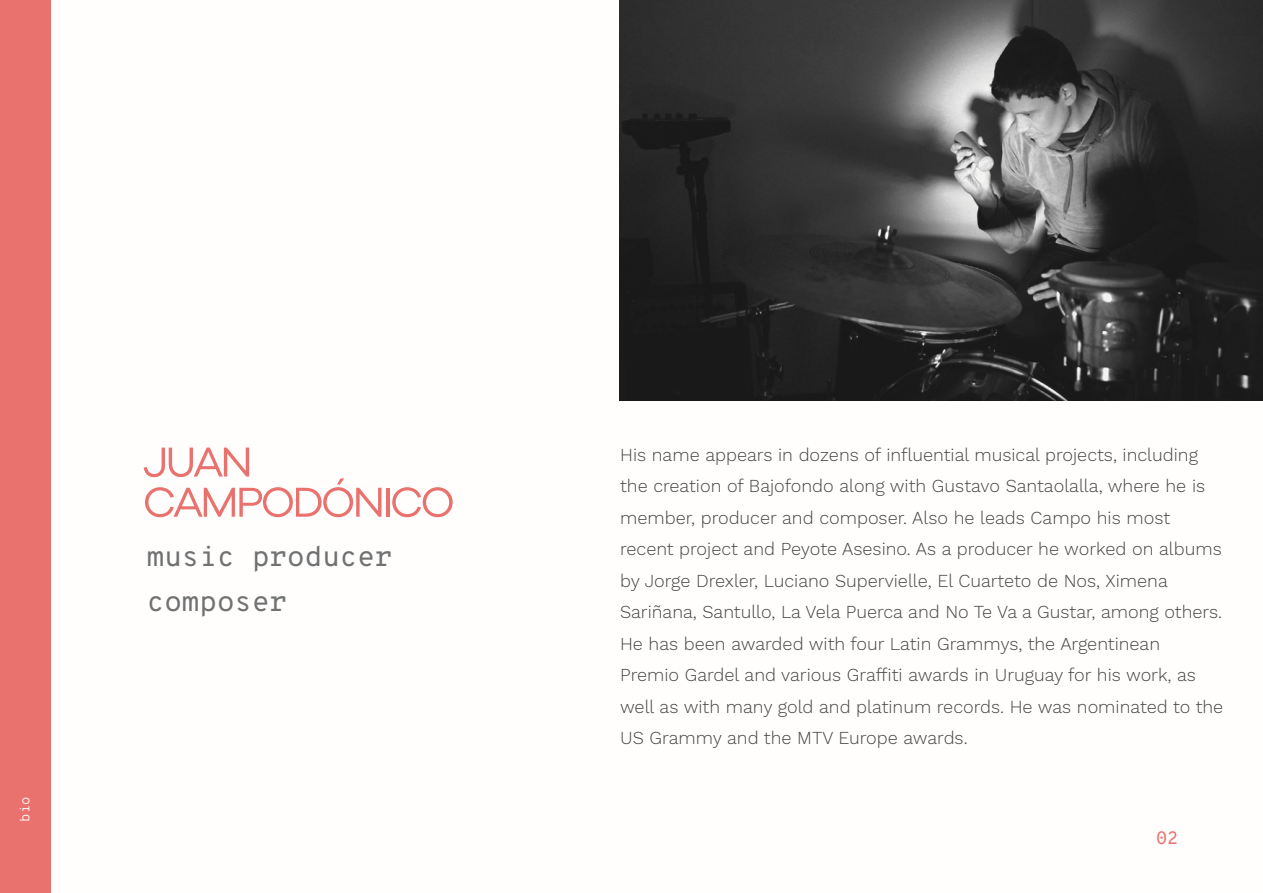
<style>
.page{position:relative;width:1263px;height:893px;background:#fff}
.page>*{position:absolute;margin:0;border:0;box-sizing:border-box;transform-origin:0 0}
.t1{font:28.5px/45px "Overpass Mono";color:#707172}
.t2{font:300 18px/31.5px "Work Sans";color:#434345}
.t3{font:18px "Overpass Mono";color:#e9716e}
.t4{font:300 13.5px "Overpass Mono";color:#fff}
</style>
<div class="page">
<div style="left:0;top:0;width:50px;height:893px;background:#e9716e"></div>
<img style="left:620px;top:0;width:643px;height:401px">
<svg style="left:144px;top:448px;width:237px;height:69px"></svg>
<hr style="left:386px;top:488px;width:3px;height:29px;background:#e9716e">
<svg style="left:392px;top:487px;width:61px;height:30px"></svg>
<p class="t4" style="left:15px;top:821px;width:26px;rotate:-90deg">bio</p>
<h1 class="t1" style="left:147px;top:534px;width:247px">music producer composer</h1>
<p class="t2" style="left:620px;top:440px;width:605px">His name appears in dozens of influential musical projects, including the creation of Bajofondo along with Gustavo Santaolalla, where he is member, producer and composer. Also he leads Campo his most recent project and Peyote Asesino. As a producer he worked on albums by Jorge Drexler, Luciano Supervielle, El Cuarteto de Nos, Ximena Sariñana, Santullo, La Vela Puerca and No Te Va a Gustar, among others.<br>He has been awarded with four Latin Grammys, the Argentinean Premio Gardel and various Graffiti awards in Uruguay for his work, as well as with many gold and platinum records. He was nominated to the US Grammy and the MTV Europe awards.</p>
<p class="t3" style="left:1156px;top:825px;width:24px">02</p>
</div>
